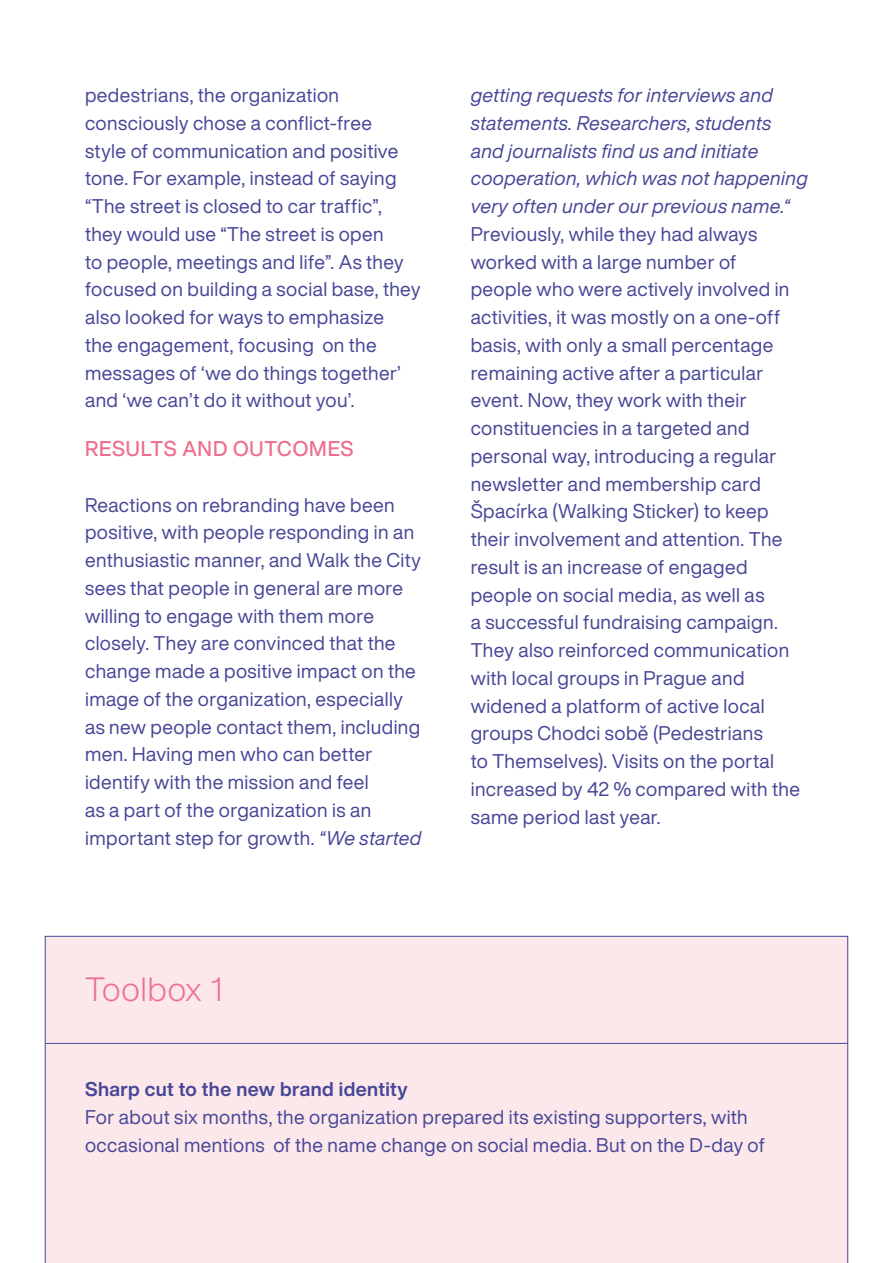
<style>
.page{position:relative;width:893px;height:1263px;background:#fff}
.page>*{position:absolute;margin:0;border:0;box-sizing:border-box;transform-origin:0 0}
.t1{font:300 33.15px "Helvetica Now Display";letter-spacing:.03em;color:#ed6f8d}
.t2{font:500 21px "Helvetica Now Display";letter-spacing:.04em;color:#ed6f8d}
.t3{font:19.5px/27.8px "Helvetica Now Display";letter-spacing:.02em;color:#474798}
.t4{font:italic 19.5px/27.8px "Helvetica Now Display";letter-spacing:.02em;color:#474798}
.t5{font:700 19.5px "Helvetica Now Display";letter-spacing:.02em;color:#474798}
.s1{font-style:italic}
</style>
<div class="page">
<div style="left:45px;top:936px;width:803px;height:327px;background:#fce7ea"></div>
<hr style="left:45px;top:1043px;width:803px;height:1px;background:#474798">
<p class="t3" style="left:85px;top:81px;width:337px">pedestrians, the organization consciously chose a conflict-free<br>style of communication and positive tone. For example, instead of saying “The street is closed to car traffic”, they would use “The street is open<br>to people, meetings and life”. As they focused on building a social base, they also looked for ways to emphasize<br>the engagement, focusing on the messages of ‘we do things together’ and ‘we can’t do it without you’.</p>
<p class="t2" style="left:85px;top:434px;width:270px">RESULTS AND OUTCOMES</p>
<p class="t3" style="left:85px;top:491px;width:338px">Reactions on rebranding have been positive, with people responding in an enthusiastic manner, and Walk the City sees that people in general are more willing to engage with them more closely. They are convinced that the change made a positive impact on the image of the organization, especially as new people contact them, including men. Having men who can better identify with the mission and feel<br>as a part of the organization is an important step for growth. <span class="s1">“We started</span></p>
<p class="t4" style="left:471px;top:81px;width:339px">getting requests for interviews and statements. Researchers, students and journalists find us and initiate cooperation, which was not happening very often under our previous name.“</p>
<p class="t3" style="left:471px;top:220px;width:331px">Previously, while they had always worked with a large number of people who were actively involved in activities, it was mostly on a one-off basis, with only a small percentage remaining active after a particular event. Now, they work with their constituencies in a targeted and personal way, introducing a regular newsletter and membership card Špacírka (Walking Sticker) to keep their involvement and attention. The result is an increase of engaged people on social media, as well as<br>a successful fundraising campaign.<br>They also reinforced communication with local groups in Prague and widened a platform of active local groups Chodci sobě (Pedestrians<br>to Themselves). Visits on the portal increased by 42 % compared with the same period last year.</p>
<h1 class="t1" style="left:85px;top:966px;width:138px">Toolbox 1</h1>
<p class="t5" style="left:85px;top:1076px;width:324px">Sharp cut to the new brand identity</p>
<p class="t3" style="left:85px;top:1103px;width:681px">For about six months, the organization prepared its existing supporters, with occasional mentions of the name change on social media. But on the D-day of</p>
</div>
